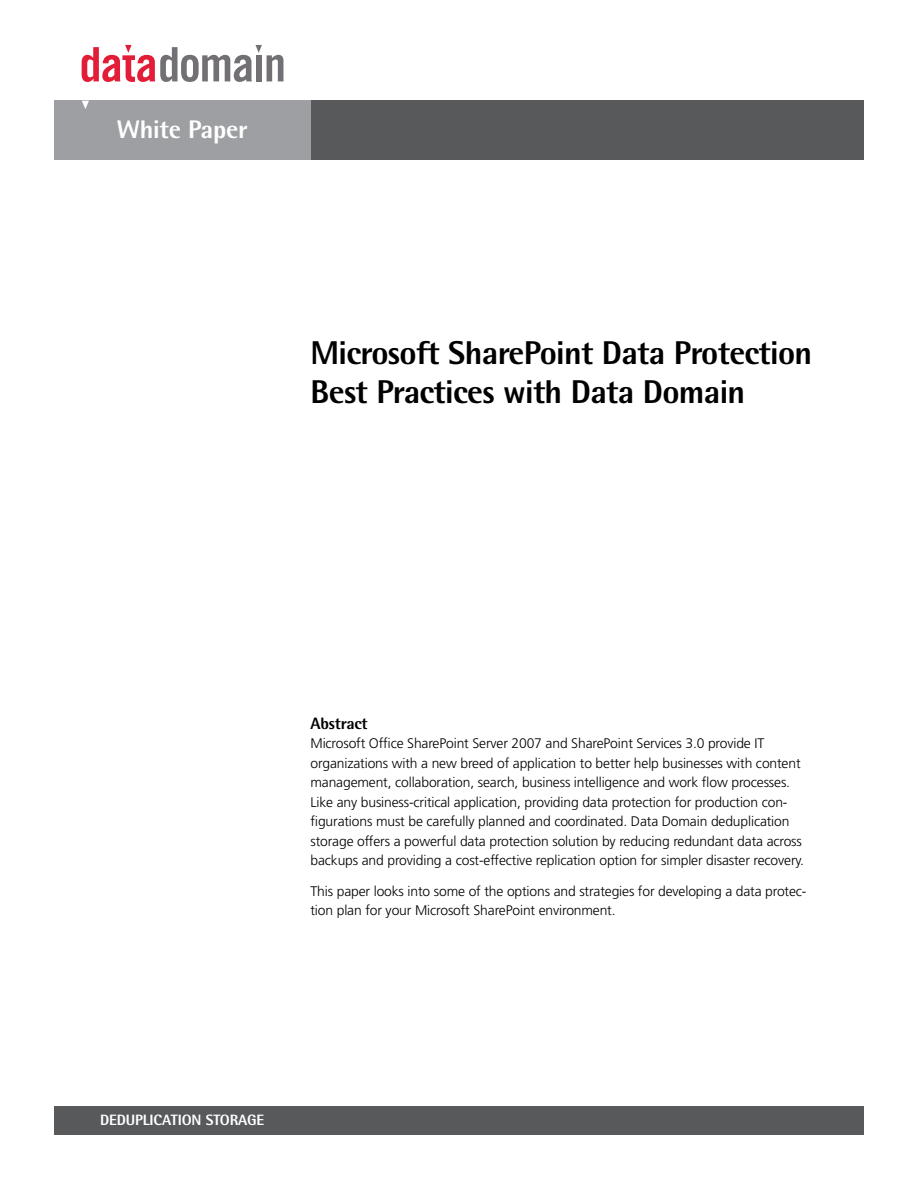
<style>
.page{position:relative;width:918px;height:1188px;background:#fff}
.page>*{position:absolute;margin:0;border:0;box-sizing:border-box;transform-origin:0 0}
.t1{font:800 33px/39px "Rotis Semi Sans Std";letter-spacing:-.02em;color:#000}
.t2{font:800 25.5px "Rotis Semi Sans Std";letter-spacing:-.01em;color:#fff}
.t3{font:800 16.5px "Rotis Semi Sans Std";letter-spacing:-.01em;color:#000}
.t4{font:800 15px "Rotis Semi Sans Std";letter-spacing:-.01em;color:#fff}
.t5{font:300 13.8px/19.5px "Frutiger LT Std";letter-spacing:-.01em;color:#000}
</style>
<div class="page">
<div style="left:54px;top:1106px;width:810px;height:28px;background:#58595b"></div>
<div style="left:308px;top:101px;width:556px;height:59px;background:#58595b"></div>
<div style="left:54px;top:101px;width:256px;height:59px;background:#9d9fa2"></div>
<svg style="left:82px;top:45px;width:201px;height:37px"></svg>
<svg style="left:82px;top:101px;width:7px;height:8px"></svg>
<h2 class="t2" style="left:117px;top:113px;width:132px">White Paper</h2>
<h1 class="t1" style="left:310px;top:332px;width:503px">Microsoft SharePoint Data Protection<br>Best Practices with Data Domain</h1>
<p class="t3" style="left:310px;top:713px;width:59px">Abstract</p>
<p class="t5" style="left:310px;top:734px;width:495px">Microsoft Office SharePoint Server 2007 and SharePoint Services 3.0 provide IT organizations with a new breed of application to better help businesses with content management, collaboration, search, business intelligence and work flow processes.<br>Like any business-critical application, providing data protection for production con&shy;figurations must be carefully planned and coordinated. Data Domain deduplication storage offers a powerful data protection solution by reducing redundant data across backups and providing a cost-effective replication option for simpler disaster recovery.</p>
<p class="t5" style="left:310px;top:881px;width:498px">This paper looks into some of the options and strategies for developing a data protec&shy;tion plan for your Microsoft SharePoint environment.</p>
<p class="t4" style="left:100px;top:1111px;width:166px">DEDUPLICATION STORAGE</p>
</div>
